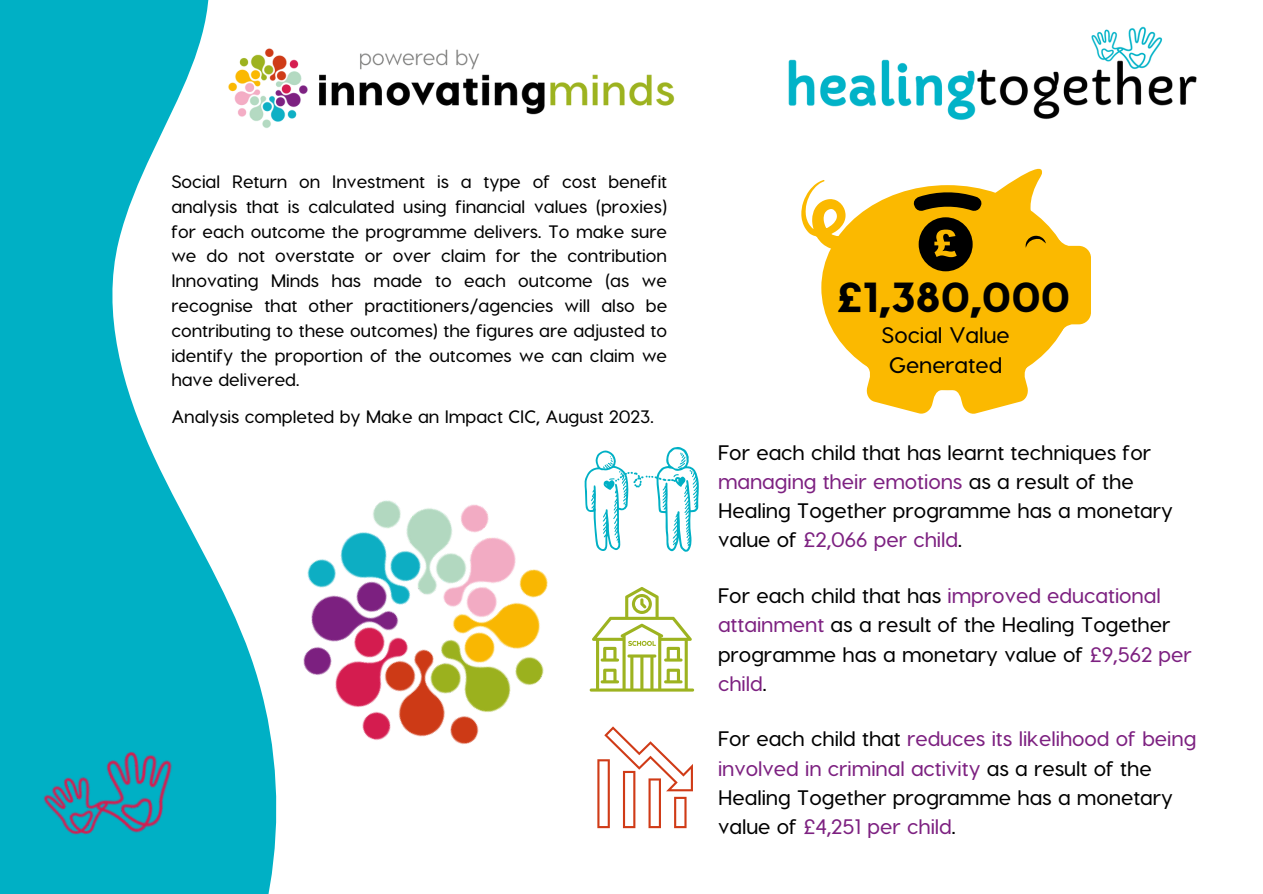
<style>
.page{position:relative;width:1263px;height:894px;background:#fff}
.page>*{position:absolute;margin:0;border:0;box-sizing:border-box;transform-origin:0 0}
.t1{font:800 42px "Visby CF";color:#000}
.t2{font:600 22.5px "Visby CF";color:#000}
.t3{font:600 21px/29.2px "Visby CF";color:#000}
.t4{font:600 18px/24.8px "Visby CF";color:#000;text-align:justify}
.s1{color:#7d2181}
</style>
<div class="page">
<svg style="left:0;top:529px;width:695px;height:364px;fill:#00b0c5"></svg>
<img style="left:0;top:0;width:181px;height:529px">
<img style="left:181px;top:500px;width:487px;height:363px">
<div style="left:821px;top:185px;width:253px;height:205px;background:#fbb900;border-radius:50%"></div>
<svg style="left:1059px;top:274px;width:31px;height:61px"></svg>
<svg style="left:865px;top:365px;width:164px;height:49px"></svg>
<img style="left:788px;top:26px;width:409px;height:248px">
<img style="left:168px;top:0;width:507px;height:288px">
<svg style="left:590px;top:586px;width:104px;height:105px"></svg>
<svg style="left:584px;top:447px;width:115px;height:105px"></svg>
<svg style="left:597px;top:726px;width:96px;height:101px"></svg>
<img style="left:23px;top:711px;width:177px;height:162px">
<p class="t4" style="left:171px;top:168px;width:497px">Social Return on Investment is a type of cost benefit analysis that is calculated using financial values (proxies) for each outcome the programme delivers. To make sure we do not overstate or over claim for the contribution Innovating Minds has made to each outcome (as we recognise that other practitioners/agencies will also be contributing to these outcomes) the figures are adjusted to identify the proportion of the outcomes we can claim we have delivered.</p>
<p class="t4" style="left:171px;top:403px;width:484px">Analysis completed by Make an Impact CIC, August 2023.</p>
<p class="t1" style="left:836px;top:269px;width:235px">£1,380,000</p>
<p class="t2" style="left:882px;top:320px;width:130px">Social Value</p>
<p class="t2" style="left:889px;top:350px;width:115px">Generated</p>
<p class="t3" style="left:718px;top:436px;width:456px">For each child that has learnt techniques for <span class="s1">managing their emotions</span> as a result of the Healing Together programme has a monetary value of <span class="s1">£2,066 per child</span>.</p>
<p class="t3" style="left:718px;top:579px;width:475px">For each child that has <span class="s1">improved educational attainment</span> as a result of the Healing Together programme has a monetary value of <span class="s1">£9,562 per child</span>.</p>
<p class="t3" style="left:718px;top:723px;width:480px">For each child that <span class="s1">reduces its likelihood of being involved in criminal activity</span> as a result of the Healing Together programme has a monetary value of <span class="s1">£4,251 per child</span>.</p>
</div>
